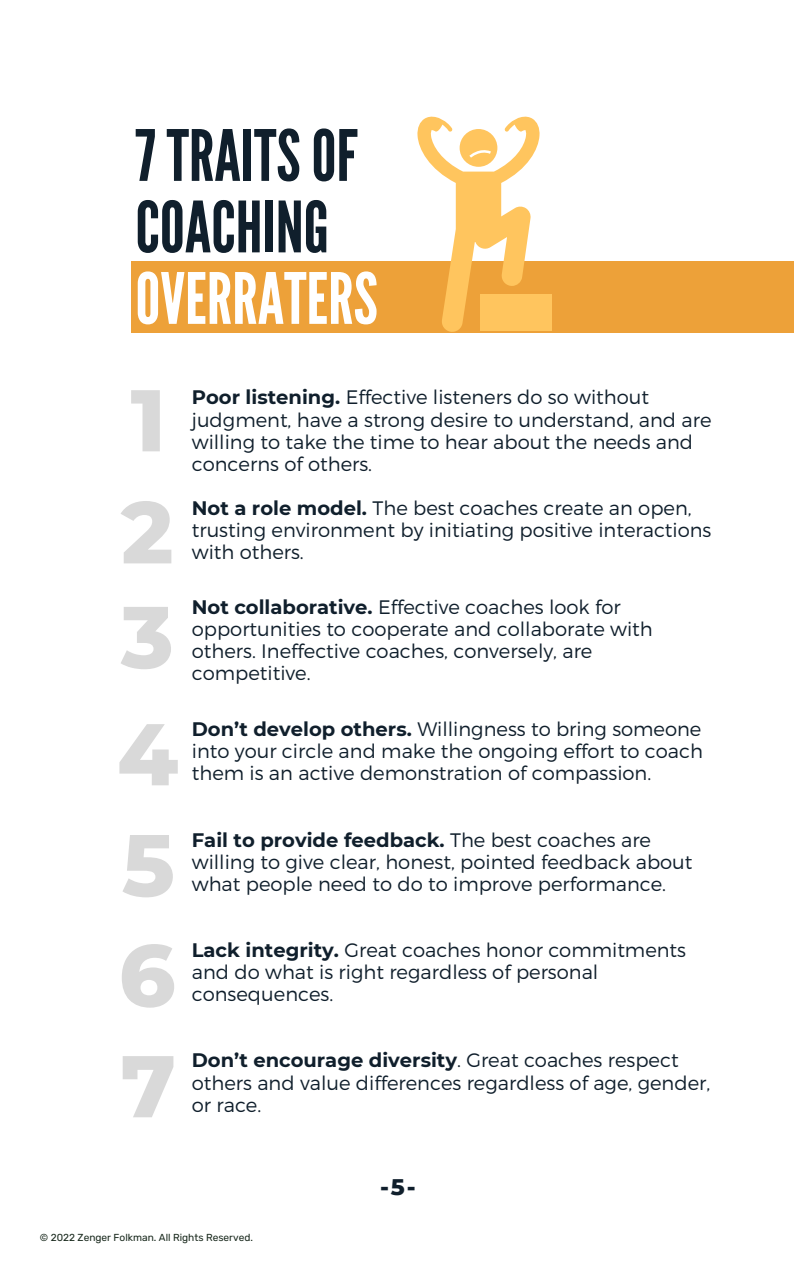
<style>
.page{position:relative;width:794px;height:1266px;background:#fff}
.page>*{position:absolute;margin:0;border:0;box-sizing:border-box;transform-origin:0 0}
.t1{font:800 87.38px/112.3px "Montserrat";color:#d9d9d9}
.t2{font:70.5px/71.5px "League Gothic";color:#101f2c}
.t3{font:70.5px "League Gothic";color:#fff}
.t4{font:800 23.02px "Montserrat";color:#101f2c}
.t5{font:300 19.5px/22.2px "Montserrat";color:#101f2c}
.t6{font:10.12px "Rubik";color:#19291d}
.s1{font-weight:700}
</style>
<div class="page">
<div style="left:131px;top:261px;width:662px;height:72px;background:#eda139"></div>
<svg style="left:417px;top:116px;width:122px;height:216px"></svg>
<div style="left:480px;top:294px;width:71px;height:37px;background:#ffc55e"></div>
<h2 class="t2" style="left:135px;top:120px;width:224px">7 TRAITS OF<br>COACHING</h2>
<h2 class="t3" style="left:135px;top:257px;width:244px">OVERRATERS</h2>
<h1 class="t1" style="left:121px;top:359px;width:54px;line-height:112px">1<br>2</h1>
<h1 class="t1" style="left:117px;top:576px;width:63px;text-align:justify">3<br>4<br>5<br>6<br>7</h1>
<p class="t5" style="left:192px;top:386px;width:521px"><span class="s1">Poor listening.</span> Effective listeners do so without judgment, have a strong desire to understand, and are willing to take the time to hear about the needs and concerns of others.</p>
<p class="t5" style="left:192px;top:496px;width:521px"><span class="s1">Not a role model.</span> The best coaches create an open, trusting environment by initiating positive interactions with others.</p>
<p class="t5" style="left:192px;top:595px;width:462px"><span class="s1">Not collaborative.</span> Effective coaches look for opportunities to cooperate and collaborate with others. Ineffective coaches, conversely, are competitive.</p>
<p class="t5" style="left:192px;top:717px;width:512px;text-align:justify"><span class="s1">Don’t develop others.</span> Willingness to bring someone into your circle and make the ongoing effort to coach them is an active demonstration of compassion.</p>
<p class="t5" style="left:192px;top:828px;width:502px"><span class="s1">Fail to provide feedback.</span> The best coaches are willing to give clear, honest, pointed feedback about what people need to do to improve performance.</p>
<p class="t5" style="left:192px;top:938px;width:495px"><span class="s1">Lack integrity.</span> Great coaches honor commitments and do what is right regardless of personal consequences.</p>
<p class="t5" style="left:192px;top:1049px;width:519px"><span class="s1">Don’t encourage diversity</span>. Great coaches respect others and value differences regardless of age, gender, or race.</p>
<p class="t4" style="left:380px;top:1170px;width:37px">-5-</p>
<p class="t6" style="left:40px;top:1231px;width:214px">© 2022 Zenger Folkman. All Rights Reserved.</p>
</div>
